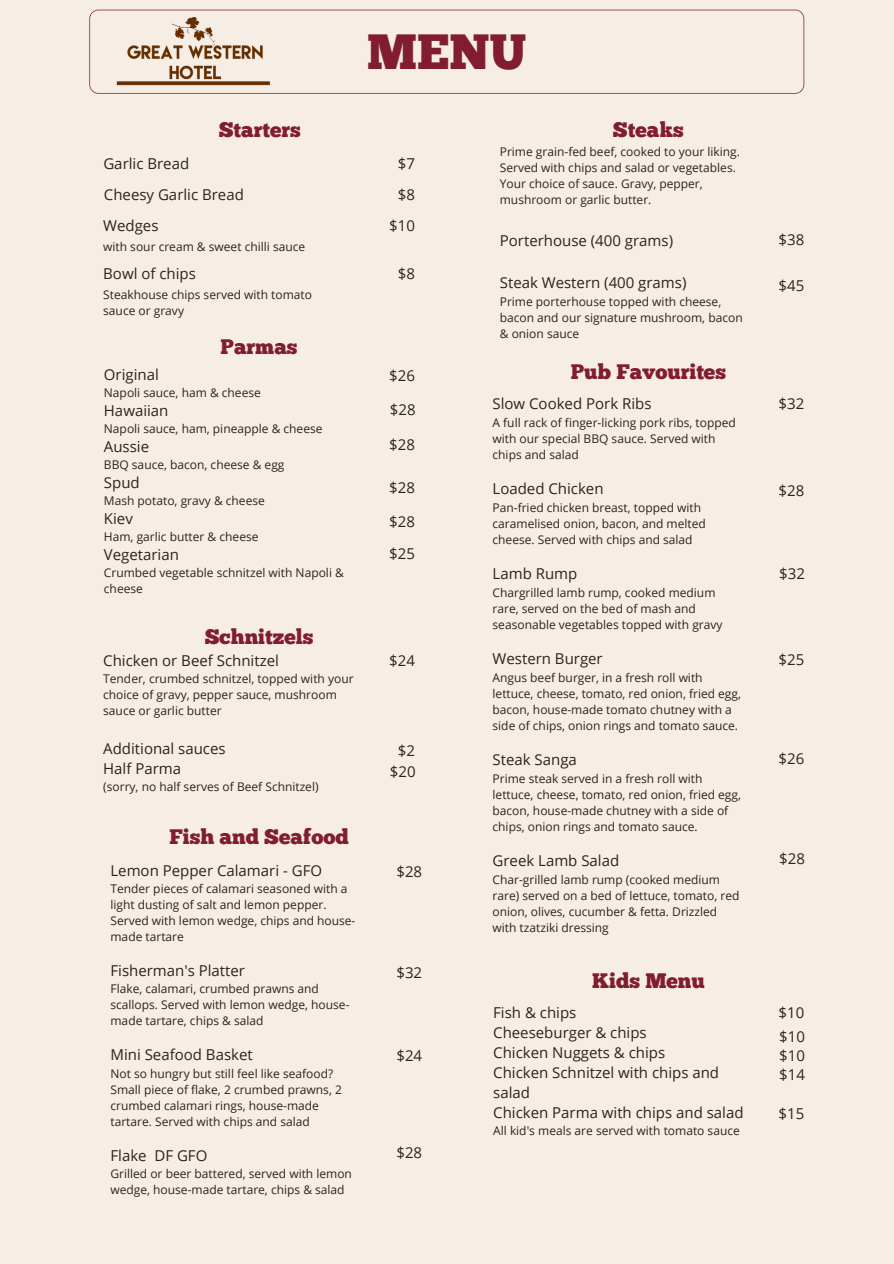
<style>
.page{position:relative;width:894px;height:1264px;background:#fff}
.page>*{position:absolute;margin:0;border:0;box-sizing:border-box;transform-origin:0 0}
.t1{font:49.5px "Chunk Five";color:#821d30}
.t2{font:21px "Chunk Five";color:#821d30}
.t3{font:15px/20px "Open Sans";color:#2b241e}
.t4{font:12px/16px "Open Sans";color:#2b241e}
</style>
<div class="page">
<div style="left:0;top:0;width:893px;height:1263px;background:#f6eee4"></div>
<svg style="left:89px;top:10px;width:715px;height:84px"></svg>
<img style="left:114px;top:18px;width:158px;height:68px">
<h1 class="t1" style="left:367px;top:32px;width:161px">MENU</h1>
<h2 class="t3" style="left:103px;top:153px;width:87px">Garlic Bread</h2>
<p class="t2" style="left:218px;top:121px;width:84px">Starters</p>
<p class="t3" style="left:398px;top:153px;width:19px">$7</p>
<p class="t3" style="left:104px;top:184px;width:141px">Cheesy Garlic Bread</p>
<p class="t3" style="left:398px;top:184px;width:19px">$8</p>
<p class="t3" style="left:103px;top:215px;width:57px">Wedges</p>
<p class="t3" style="left:389px;top:215px;width:27px">$10</p>
<p class="t4" style="left:103px;top:238px;width:203px">with sour cream &amp; sweet chilli sauce</p>
<p class="t4" style="left:103px;top:286px;width:210px">Steakhouse chips served with tomato sauce or gravy</p>
<p class="t3" style="left:103px;top:263px;width:94px">Bowl of chips</p>
<p class="t3" style="left:397px;top:263px;width:19px">$8</p>
<h3 class="t2" style="left:220px;top:338px;width:79px">Parmas</h3>
<h3 class="t3" style="left:104px;top:364px;width:56px">Original</h3>
<h3 class="t4" style="left:104px;top:384px;width:158px">Napoli sauce, ham &amp; cheese</h3>
<h3 class="t3" style="left:104px;top:400px;width:66px">Hawaiian</h3>
<h3 class="t4" style="left:104px;top:420px;width:220px">Napoli sauce, ham, pineapple &amp; cheese</h3>
<h3 class="t3" style="left:104px;top:436px;width:47px">Aussie</h3>
<p class="t4" style="left:104px;top:456px;width:182px">BBQ sauce, bacon, cheese &amp; egg</p>
<h3 class="t3" style="left:104px;top:472px;width:37px">Spud</h3>
<h3 class="t4" style="left:104px;top:492px;width:162px">Mash potato, gravy &amp; cheese</h3>
<p class="t3" style="left:104px;top:508px;width:30px">Kiev</p>
<h3 class="t4" style="left:104px;top:528px;width:156px">Ham, garlic butter &amp; cheese</h3>
<h2 class="t3" style="left:104px;top:544px;width:76px">Vegetarian</h2>
<p class="t4" style="left:104px;top:564px;width:241px">Crumbed vegetable schnitzel with Napoli &amp; cheese</p>
<h3 class="t2" style="left:205px;top:628px;width:110px">Schnitzels</h3>
<h2 class="t3" style="left:103px;top:650px;width:177px">Chicken or Beef Schnitzel</h2>
<p class="t4" style="left:103px;top:670px;width:252px">Tender, crumbed schnitzel, topped with your choice of gravy, pepper sauce, mushroom sauce or garlic butter</p>
<p class="t3" style="left:103px;top:738px;width:124px">Additional sauces</p>
<p class="t3" style="left:103px;top:758px;width:79px">Half Parma</p>
<p class="t4" style="left:103px;top:778px;width:217px">(sorry, no half serves of Beef Schnitzel)</p>
<h3 class="t2" style="left:169px;top:828px;width:181px">Fish and Seafood</h3>
<h2 class="t3" style="left:110px;top:860px;width:213px">Lemon Pepper Calamari - GFO</h2>
<p class="t4" style="left:110px;top:880px;width:246px">Tender pieces of calamari seasoned with a light dusting of salt and lemon pepper.<br>Served with lemon wedge, chips and house&shy;made tartare</p>
<p class="t3" style="left:110px;top:960px;width:136px">Fisherman's Platter</p>
<p class="t4" style="left:110px;top:980px;width:240px">Flake, calamari, crumbed prawns and scallops. Served with lemon wedge, house&shy;made tartare, chips &amp; salad</p>
<p class="t3" style="left:110px;top:1044px;width:144px">Mini Seafood Basket</p>
<p class="t4" style="left:110px;top:1065px;width:233px">Not so hungry but still feel like seafood?<br>Small piece of flake, 2 crumbed prawns, 2 crumbed calamari rings, house-made tartare. Served with chips and salad</p>
<p class="t3" style="left:110px;top:1145px;width:98px">Flake DF GFO</p>
<p class="t4" style="left:110px;top:1165px;width:243px">Grilled or beer battered, served with lemon wedge, house-made tartare, chips &amp; salad</p>
<p class="t3" style="left:389px;top:365px;width:27px">$26</p>
<p class="t3" style="left:390px;top:399px;width:27px">$28</p>
<h3 class="t3" style="left:389px;top:434px;width:27px">$28</h3>
<h3 class="t3" style="left:389px;top:477px;width:27px">$28</h3>
<h3 class="t3" style="left:389px;top:511px;width:27px">$28</h3>
<h3 class="t3" style="left:389px;top:543px;width:27px">$25</h3>
<p class="t3" style="left:389px;top:650px;width:27px">$24</p>
<h3 class="t3" style="left:397px;top:740px;width:19px">$2</h3>
<h3 class="t3" style="left:390px;top:760px;width:27px">$20</h3>
<p class="t3" style="left:396px;top:861px;width:27px">$28</p>
<h3 class="t3" style="left:396px;top:962px;width:27px">$32</h3>
<h3 class="t3" style="left:396px;top:1045px;width:27px">$24</h3>
<h3 class="t3" style="left:396px;top:1141px;width:27px">$28</h3>
<h3 class="t2" style="left:612px;top:121px;width:72px">Steaks</h3>
<h3 class="t4" style="left:499px;top:143px;width:242px">Prime grain-fed beef, cooked to your liking.<br>Served with chips and salad or vegetables.<br>Your choice of sauce. Gravy, pepper, mushroom or garlic butter.</h3>
<h2 class="t3" style="left:499px;top:230px;width:175px">Porterhouse (400 grams)</h2>
<p class="t3" style="left:499px;top:272px;width:188px">Steak Western (400 grams)</p>
<h3 class="t4" style="left:499px;top:293px;width:244px">Prime porterhouse topped with cheese, bacon and our signature mushroom, bacon &amp; onion sauce</h3>
<h3 class="t2" style="left:570px;top:363px;width:157px">Pub Favourites</h3>
<h3 class="t3" style="left:492px;top:393px;width:160px">Slow Cooked Pork Ribs</h3>
<h2 class="t4" style="left:492px;top:414px;width:245px">A full rack of finger-licking pork ribs, topped with our special BBQ sauce. Served with chips and salad</h2>
<p class="t3" style="left:492px;top:478px;width:112px">Loaded Chicken</p>
<p class="t4" style="left:492px;top:499px;width:215px">Pan-fried chicken breast, topped with caramelised onion, bacon, and melted cheese. Served with chips and salad</p>
<p class="t3" style="left:492px;top:563px;width:86px">Lamb Rump</p>
<p class="t4" style="left:492px;top:584px;width:231px">Chargrilled lamb rump, cooked medium rare, served on the bed of mash and seasonable vegetables topped with gravy</p>
<p class="t3" style="left:492px;top:648px;width:112px">Western Burger</p>
<p class="t4" style="left:492px;top:669px;width:250px">Angus beef burger, in a fresh roll with lettuce, cheese, tomato, red onion, fried egg, bacon, house-made tomato chutney with a side of chips, onion rings and tomato sauce.</p>
<p class="t3" style="left:492px;top:749px;width:86px">Steak Sanga</p>
<p class="t4" style="left:492px;top:770px;width:250px">Prime steak served in a fresh roll with lettuce, cheese, tomato, red onion, fried egg, bacon, house-made chutney with a side of chips, onion rings and tomato sauce.</p>
<p class="t3" style="left:492px;top:850px;width:128px">Greek Lamb Salad</p>
<p class="t4" style="left:492px;top:871px;width:248px">Char-grilled lamb rump (cooked medium rare) served on a bed of lettuce, tomato, red onion, olives, cucumber &amp; fetta. Drizzled with tzatziki dressing</p>
<h3 class="t2" style="left:592px;top:972px;width:114px">Kids Menu</h3>
<h3 class="t3" style="left:493px;top:1001px;width:85px">Fish &amp; chips</h3>
<h3 class="t3" style="left:493px;top:1021px;width:155px">Cheeseburger &amp; chips</h3>
<h3 class="t3" style="left:493px;top:1041px;width:173px">Chicken Nuggets &amp; chips</h3>
<h3 class="t3" style="left:493px;top:1061px;width:227px">Chicken Schnitzel with chips and salad</h3>
<h3 class="t3" style="left:493px;top:1101px;width:252px">Chicken Parma with chips and salad</h3>
<h2 class="t4" style="left:493px;top:1121px;width:248px">All kid's meals are served with tomato sauce</h2>
<p class="t3" style="left:778px;top:229px;width:27px">$38</p>
<p class="t3" style="left:778px;top:275px;width:27px">$45</p>
<p class="t3" style="left:778px;top:393px;width:27px">$32</p>
<p class="t3" style="left:778px;top:480px;width:27px">$28</p>
<p class="t3" style="left:779px;top:563px;width:27px">$32</p>
<h3 class="t3" style="left:778px;top:649px;width:27px">$25</h3>
<h3 class="t3" style="left:778px;top:748px;width:27px">$26</h3>
<h3 class="t3" style="left:779px;top:848px;width:27px">$28</h3>
<p class="t3" style="left:778px;top:1002px;width:27px">$10</p>
<p class="t3" style="left:779px;top:1025px;width:27px">$10</p>
<p class="t3" style="left:779px;top:1045px;width:27px">$10</p>
<p class="t3" style="left:779px;top:1064px;width:27px">$14</p>
<p class="t3" style="left:778px;top:1103px;width:27px">$15</p>
</div>
